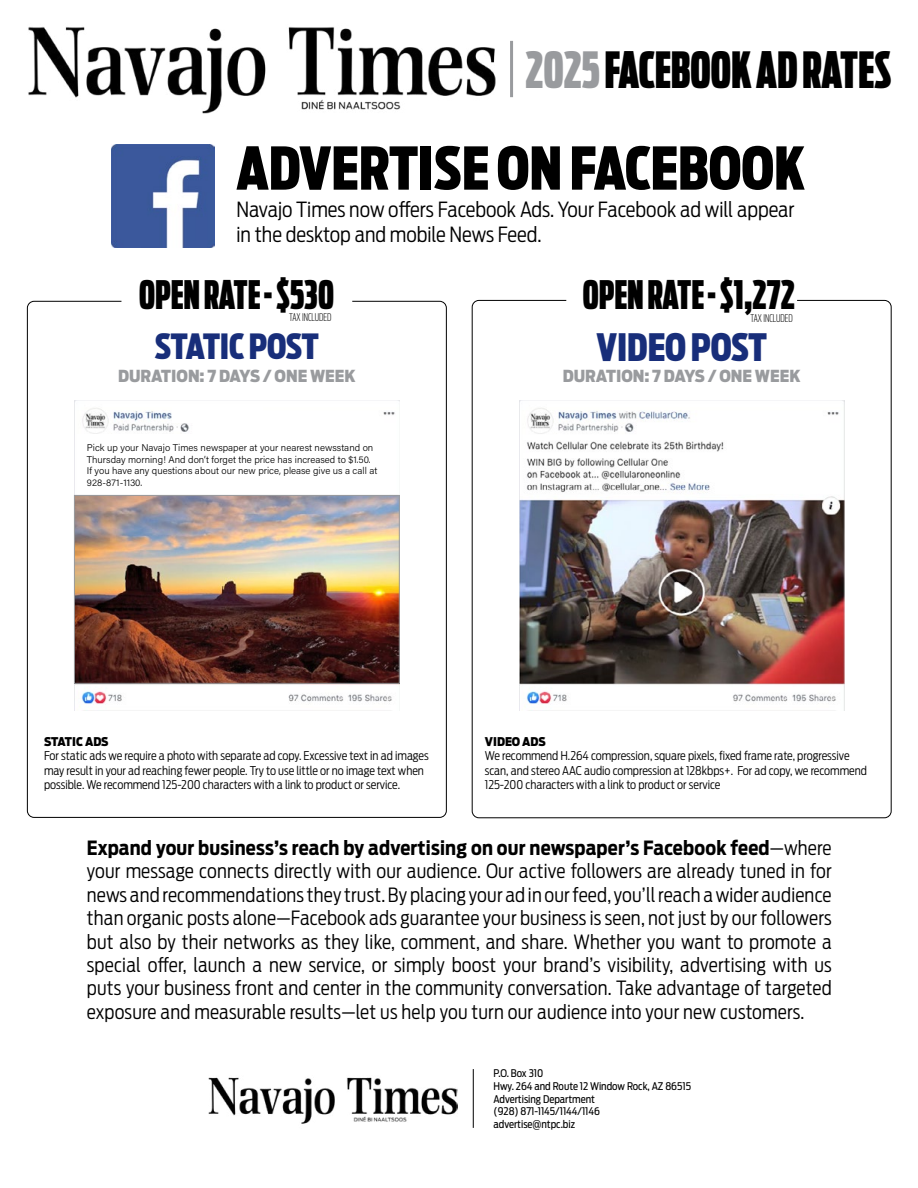
<style>
.page{position:relative;width:918px;height:1188px;background:#fff}
.page>*{position:absolute;margin:0;border:0;box-sizing:border-box;transform-origin:0 0}
.t1{font:900 58.5px "Antenna Extra Cond";color:#000}
.t2{font:900 49.5px "Antenna Comp";color:#000}
.t3{font:900 39px "Antenna Comp";color:#000}
.t4{font:900 37.5px "Antenna Extra Cond";letter-spacing:-.005em;color:#182e7a}
.t5{font:900 34.5px "Antenna Extra Cond";letter-spacing:-.015em;color:#182e7a}
.t6{font:300 20.7px/24.9px "Antenna Cond";color:#000}
.t7{font:300 19.5px/23.4px "Antenna Cond";letter-spacing:.01em;color:#000;text-align:justify}
.t8{font:900 16.5px "Antenna Cond";color:#999b9e}
.t9{font:300 12px/14.4px "Antenna Cond";color:#000}
.t10{font:900 12px "Antenna Cond";color:#000}
.t11{font:10.5px/12.6px "Antenna Cond";color:#000}
.t12{font:200 10.5px "Antenna Extra Cond";color:#000}
.t13{font:9.75px/11.7px "Acumin Variable Concept";color:#000}
.s1{color:#999b9e}
.s2{font-weight:700}
</style>
<div class="page">
<img style="left:112px;top:144px;width:102px;height:103px">
<img style="left:28px;top:27px;width:468px;height:87px">
<hr style="left:510px;top:41px;width:3px;height:56px;background:#999b9e">
<img style="left:74px;top:400px;width:326px;height:310px">
<div style="left:172px;top:404px;width:91px;height:18px;background:#fff"></div>
<div style="left:77px;top:434px;width:312px;height:61px;background:#fff"></div>
<img style="left:76px;top:497px;width:322px;height:185px">
<div style="left:74px;top:495px;width:326px;height:189px;border:1px solid #999b9e"></div>
<img style="left:519px;top:400px;width:325px;height:310px">
<hr style="left:473px;top:1069px;width:1px;height:59px;background:#000">
<img style="left:208px;top:1077px;width:250px;height:47px">
<h2 class="t2" style="left:526px;top:43px;width:367px"><span class="s1">2025</span> FACEBOOK AD RATES</h2>
<h1 class="t1" style="left:236px;top:135px;width:570px">ADVERTISE ON FACEBOOK</h1>
<p class="t6" style="left:236px;top:197px;width:560px">Navajo Times now offers Facebook Ads. Your Facebook ad will appear in the desktop and mobile News Feed.</p>
<h3 class="t3" style="left:139px;top:273px;width:197px">OPEN RATE - $530</h3>
<p class="t12" style="left:289px;top:311px;width:44px">TAX INCLUDED</p>
<h3 class="t5" style="left:155px;top:326px;width:165px">STATIC POST</h3>
<p class="t8" style="left:118px;top:366px;width:239px">DURATION: 7 DAYS / ONE WEEK</p>
<p class="t13" style="left:87px;top:441px;width:292px">Pick up your Navajo Times newspaper at your nearest newsstand on Thursday morning! And don’t forget the price has increased to $1.50.<br>If you have any questions about our new price, please give us a call at 928-871-1130.</p>
<h3 class="t3" style="left:583px;top:273px;width:213px">OPEN RATE - $1,272</h3>
<p class="t12" style="left:751px;top:312px;width:44px">TAX INCLUDED</p>
<h3 class="t4" style="left:596px;top:326px;width:172px">VIDEO POST</h3>
<p class="t8" style="left:563px;top:366px;width:239px">DURATION: 7 DAYS / ONE WEEK</p>
<p class="t10" style="left:44px;top:734px;width:66px">STATIC ADS</p>
<p class="t9" style="left:44px;top:749px;width:386px">For static ads we require a photo with separate ad copy. Excessive text in ad images may result in your ad reaching fewer people. Try to use little or no image text when possible. We recommend 125-200 characters with a link to product or service.</p>
<p class="t10" style="left:485px;top:734px;width:62px">VIDEO ADS</p>
<p class="t9" style="left:485px;top:749px;width:384px">We recommend H.264 compression, square pixels, fixed frame rate, progressive scan, and stereo AAC audio compression at 128kbps+. For ad copy, we recommend<br>125-200 characters with a link to product or service</p>
<p class="t7" style="left:87px;top:836px;width:746px"><span class="s2">Expand your business’s reach by advertising on our newspaper’s Facebook feed</span>—where your message connects directly with our audience. Our active followers are already tuned in for news and recommendations they trust. By placing your ad in our feed, you’ll reach a wider audience than organic posts alone—Facebook ads guarantee your business is seen, not just by our followers but also by their networks as they like, comment, and share. Whether you want to promote a special offer, launch a new service, or simply boost your brand’s visibility, advertising with us puts your business front and center in the community conversation. Take advantage of targeted exposure and measurable results—let us help you turn our audience into your new customers.</p>
<p class="t11" style="left:493px;top:1067px;width:199px">P.O. Box 310<br>Hwy. 264 and Route 12 Window Rock, AZ 86515<br>Advertising Department<br>(928) 871-1145/1144/1146<br>advertise@ntpc.biz</p>
</div>
